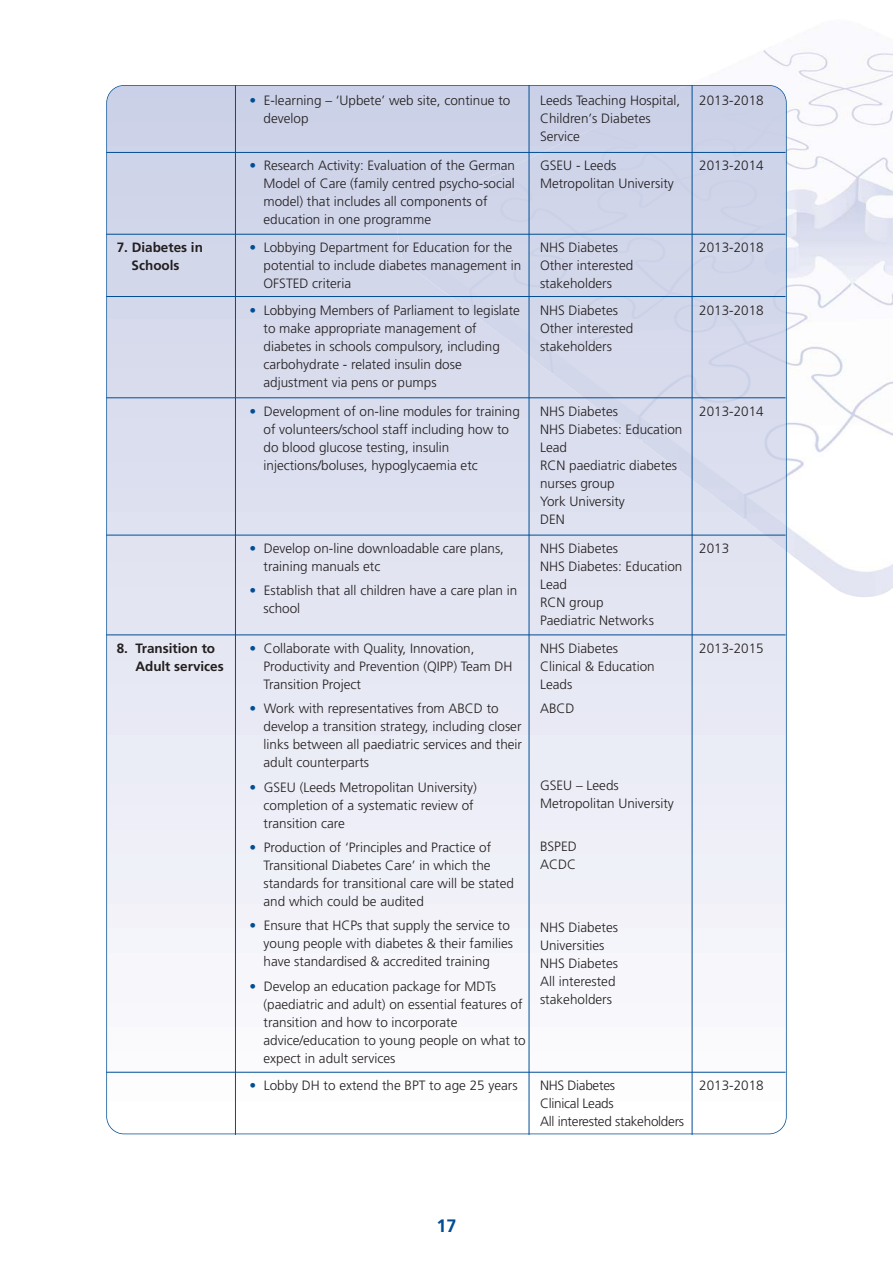
<style>
.page{position:relative;width:893px;height:1263px;background:#fff}
.page>*{position:absolute;margin:0;border:0;box-sizing:border-box;transform-origin:0 0}
.t1{font:700 18px "Frutiger";color:#004e94}
.t2{font:300 13.5px/18px "Frutiger";color:#231f20}
.t3{font:300 13.5px/18px "Frutiger";letter-spacing:-.02em;color:#231f20}
.t4{font:700 13.5px/18px "Frutiger";color:#231f20}
.s1{color:#004e94}
</style>
<div class="page">
<img style="left:763px;top:50px;width:130px;height:547px">
<img style="left:107px;top:86px;width:679px;height:1047px">
<img style="left:397px;top:86px;width:389px;height:465px">
<hr style="left:235px;top:85px;width:1px;height:1050px;background:#004e94">
<hr style="left:529px;top:85px;width:1px;height:1050px;background:#004e94">
<hr style="left:692px;top:85px;width:1px;height:1050px;background:#004e94">
<hr style="left:106px;top:152px;width:680px;height:1px;background:#004e94">
<hr style="left:106px;top:234px;width:680px;height:1px;background:#004e94">
<hr style="left:106px;top:296px;width:680px;height:1px;background:#004e94">
<hr style="left:106px;top:397px;width:680px;height:1px;background:#004e94">
<hr style="left:106px;top:535px;width:680px;height:1px;background:#004e94">
<hr style="left:106px;top:634px;width:680px;height:1px;background:#004e94">
<hr style="left:106px;top:1072px;width:680px;height:1px;background:#004e94">
<p class="t2" style="left:264px;top:92px;width:248px;text-indent:-14px"><span class="s1">•</span> E-learning – ‘Upbete’ web site, continue to develop</p>
<p class="t2" style="left:540px;top:92px;width:142px">Leeds Teaching Hospital,<br>Children’s Diabetes<br>Service</p>
<p class="t2" style="left:699px;top:92px;width:66px">2013-2018</p>
<p class="t2" style="left:264px;top:158px;width:253px;text-indent:-14px"><span class="s1">•</span> Research Activity: Evaluation of the German Model of Care (family centred psycho-social model) that includes all components of education in one programme</p>
<p class="t2" style="left:540px;top:158px;width:135px">GSEU - Leeds<br>Metropolitan University</p>
<p class="t2" style="left:699px;top:158px;width:66px">2013-2014</p>
<p class="t4" style="left:132px;top:240px;width:73px;text-indent:-15px">7. Diabetes in<br>Schools</p>
<p class="t2" style="left:264px;top:240px;width:259px;text-indent:-14px"><span class="s1">•</span> Lobbying Department for Education for the potential to include diabetes management in<br>OFSTED criteria</p>
<p class="t2" style="left:540px;top:240px;width:95px">NHS Diabetes<br>Other interested stakeholders</p>
<p class="t2" style="left:699px;top:240px;width:66px">2013-2018</p>
<p class="t2" style="left:264px;top:302px;width:258px;text-indent:-14px"><span class="s1">•</span> Lobbying Members of Parliament to legislate to make appropriate management of diabetes in schools compulsory, including carbohydrate - related insulin dose adjustment via pens or pumps</p>
<p class="t2" style="left:540px;top:302px;width:95px">NHS Diabetes<br>Other interested stakeholders</p>
<p class="t2" style="left:699px;top:302px;width:66px">2013-2018</p>
<p class="t2" style="left:264px;top:403px;width:258px;text-indent:-14px"><span class="s1">•</span> Development of on-line modules for training of volunteers/school staff including how to do blood glucose testing, insulin injections/boluses, hypoglycaemia etc</p>
<p class="t2" style="left:540px;top:403px;width:144px">NHS Diabetes<br>NHS Diabetes: Education<br>Lead<br>RCN paediatric diabetes nurses group<br>York University<br>DEN</p>
<p class="t2" style="left:699px;top:403px;width:66px">2013-2014</p>
<p class="t2" style="left:264px;top:540px;width:242px;text-indent:-14px"><span class="s1">•</span> Develop on-line downloadable care plans, training manuals etc</p>
<p class="t2" style="left:264px;top:583px;width:255px;text-indent:-14px"><span class="s1">•</span> Establish that all children have a care plan in school</p>
<p class="t2" style="left:540px;top:540px;width:144px">NHS Diabetes<br>NHS Diabetes: Education<br>Lead<br>RCN group<br>Paediatric Networks</p>
<p class="t2" style="left:699px;top:540px;width:31px">2013</p>
<p class="t4" style="left:135px;top:640px;width:90px;text-indent:-19px">8. Transition to<br>Adult services</p>
<p class="t2" style="left:264px;top:640px;width:251px;text-indent:-14px"><span class="s1">•</span> Collaborate with Quality, Innovation,<br>Productivity and Prevention (QIPP) Team DH<br>Transition Project</p>
<p class="t2" style="left:264px;top:701px;width:260px;text-indent:-14px"><span class="s1">•</span> Work with representatives from ABCD to develop a transition strategy, including closer links between all paediatric services and their adult counterparts</p>
<p class="t2" style="left:264px;top:779px;width:215px;text-indent:-14px"><span class="s1">•</span> GSEU (Leeds Metropolitan University) completion of a systematic review of transition care</p>
<p class="t2" style="left:264px;top:839px;width:252px;text-indent:-14px"><span class="s1">•</span> Production of ‘Principles and Practice of Transitional Diabetes Care’ in which the standards for transitional care will be stated and which could be audited</p>
<p class="t2" style="left:264px;top:918px;width:251px;text-indent:-14px"><span class="s1">•</span> Ensure that HCPs that supply the service to young people with diabetes &amp; their families have standardised &amp; accredited training</p>
<p class="t2" style="left:264px;top:978px;width:264px;text-indent:-14px"><span class="s1">•</span> Develop an education package for MDTs (paediatric and adult) on essential features of transition and how to incorporate advice/education to young people on what to expect in adult services</p>
<p class="t2" style="left:540px;top:640px;width:116px">NHS Diabetes<br>Clinical &amp; Education<br>Leads</p>
<p class="t2" style="left:540px;top:701px;width:36px">ABCD</p>
<p class="t2" style="left:540px;top:777px;width:135px">GSEU – Leeds<br>Metropolitan University</p>
<p class="t2" style="left:540px;top:838px;width:38px">BSPED<br>ACDC</p>
<p class="t2" style="left:540px;top:919px;width:79px">NHS Diabetes<br>Universities<br>NHS Diabetes<br>All interested stakeholders</p>
<p class="t2" style="left:699px;top:640px;width:66px">2013-2015</p>
<p class="t2" style="left:249px;top:1077px;width:270px"><span class="s1">•</span> Lobby DH to extend the BPT to age 25 years</p>
<p class="t3" style="left:540px;top:1077px;width:146px">NHS Diabetes<br>Clinical Leads<br>All interested stakeholders</p>
<p class="t2" style="left:699px;top:1077px;width:66px">2013-2018</p>
<h1 class="t1" style="left:436px;top:1218px;width:21px">17</h1>
</div>
